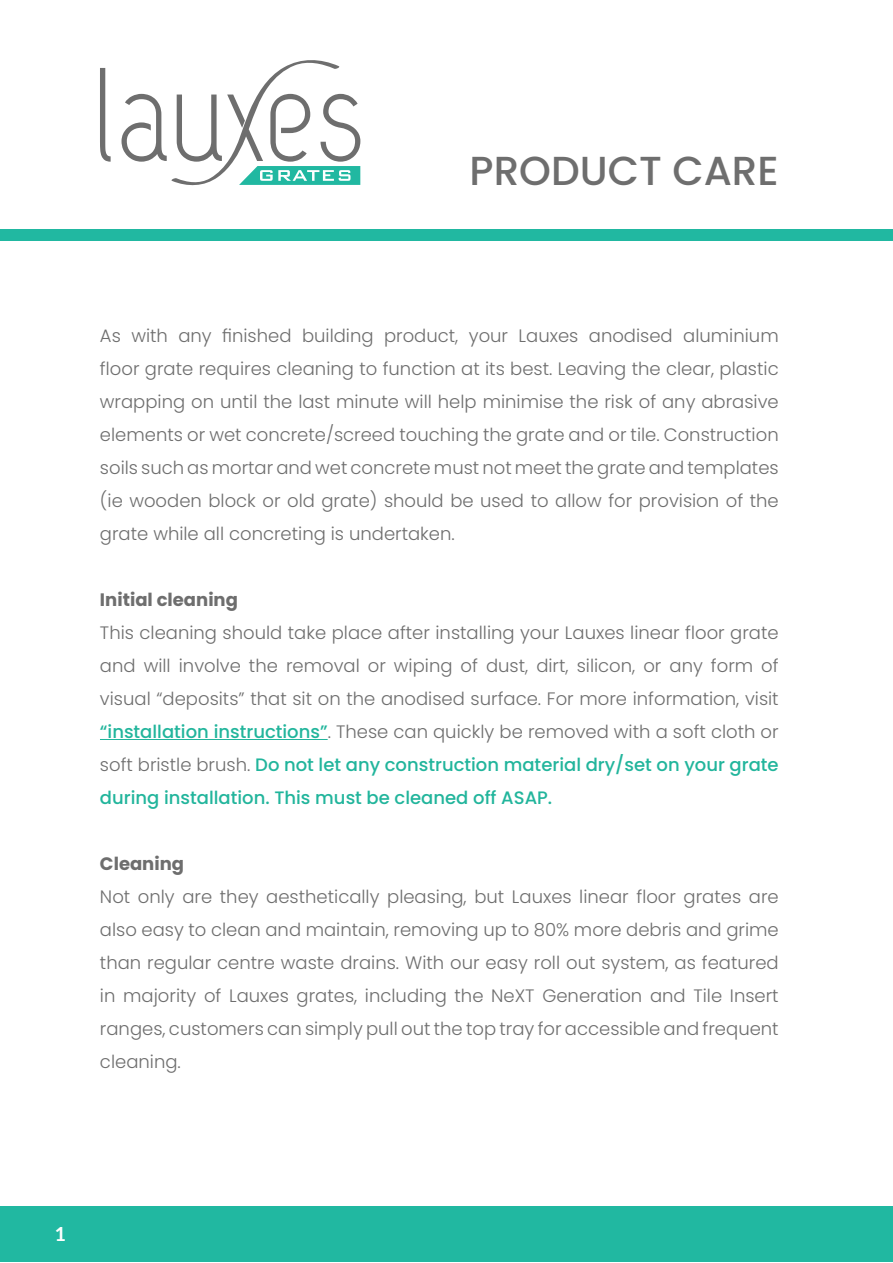
<style>
.page{position:relative;width:893px;height:1263px;background:#fff}
.page>*{position:absolute;margin:0;border:0;box-sizing:border-box;transform-origin:0 0}
.t1{font:500 40.5px "Poppins";color:#6e6e6e}
.t2{font:700 19.5px "Lato";color:#fff}
.t3{font:300 18px/33px "Poppins";color:#6e6e6e;text-align:justify}
.t4{font:700 18px "Poppins";color:#6e6e6e}
.s1{font-weight:500;color:#22b59c}
</style>
<div class="page">
<svg style="left:100px;top:60px;width:260px;height:126px"></svg>
<div style="left:1px;top:1206px;width:892px;height:56px;background:#21b8a1"></div>
<div style="left:1px;top:230px;width:892px;height:11px;background:#21b8a1"></div>
<hr style="left:100px;top:739px;width:228px;height:1px;background:#22b59c">
<h1 class="t1" style="left:470px;top:148px;width:311px">PRODUCT CARE</h1>
<p class="t3" style="left:100px;top:319px;width:680px">As with any finished building product, your Lauxes anodised aluminium floor grate requires cleaning to function at its best. Leaving the clear, plastic wrapping on until the last minute will help minimise the risk of any abrasive elements or wet concrete/screed touching the grate and or tile. Construction soils such as mortar and wet concrete must not meet the grate and templates (ie wooden block or old grate) should be used to allow for provision of the grate while all concreting is undertaken.</p>
<p class="t4" style="left:100px;top:589px;width:140px">Initial cleaning</p>
<p class="t3" style="left:100px;top:616px;width:680px">This cleaning should take place after installing your Lauxes linear floor grate and will involve the removal or wiping of dust, dirt, silicon, or any form of visual “deposits” that sit on the anodised surface. For more information, visit <span class="s1">“installation instructions”</span>. These can quickly be removed with a soft cloth or soft bristle brush. <span class="s1">Do not let any construction material dry/set on your grate during installation. This must be cleaned off ASAP.</span></p>
<p class="t4" style="left:100px;top:853px;width:86px">Cleaning</p>
<p class="t3" style="left:100px;top:880px;width:680px">Not only are they aesthetically pleasing, but Lauxes linear floor grates are also easy to clean and maintain, removing up to 80% more debris and grime than regular centre waste drains. With our easy roll out system, as featured in majority of Lauxes grates, including the NeXT Generation and Tile Insert ranges, customers can simply pull out the top tray for accessible and frequent cleaning.</p>
<p class="t2" style="left:55px;top:1220px;width:13px">1</p>
</div>
